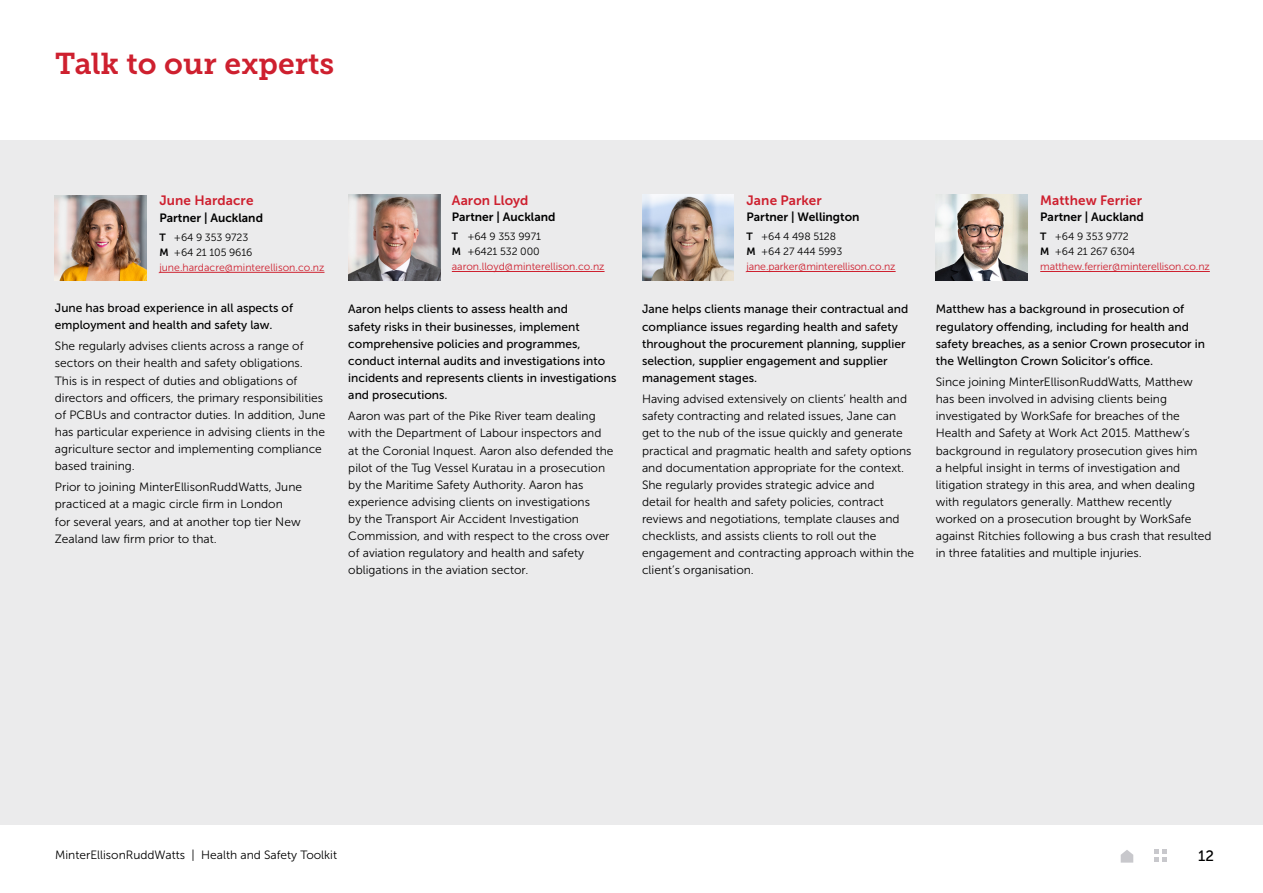
<style>
.page{position:relative;width:1263px;height:893px;background:#fff}
.page>*{position:absolute;margin:0;border:0;box-sizing:border-box;transform-origin:0 0}
.t1{font:30px "Museo Slab 700";color:#ce202f}
.t2{font:15px "Museo Sans 500";color:#000}
.t3{font:13.5px "Museo Sans 700";letter-spacing:.01em;color:#ce202f}
.t4{font:12px/17.1px "Museo Sans 300";color:#000}
.t5{font:12px/17.1px "Museo Sans 500";color:#000}
.t6{font:12px "Museo Sans 700";color:#000}
.t7{font:10.5px/15px "Museo Sans 300";letter-spacing:-.01em;color:#ce202f}
.s1{font-family:"Museo Sans 700";color:#000}
.s2{color:#000}
</style>
<div class="page">
<svg style="left:1121px;top:850px;width:12px;height:13px"></svg>
<svg style="left:1154px;top:849px;width:13px;height:13px"></svg>
<div style="left:0;top:140px;width:1262px;height:685px;background:#ebebec"></div>
<hr style="left:452px;top:271px;width:152px;height:1px;background:#ce202f">
<img style="left:349px;top:195px;width:91px;height:85px">
<hr style="left:746px;top:271px;width:150px;height:1px;background:#ce202f">
<img style="left:642px;top:195px;width:92px;height:85px">
<hr style="left:159px;top:272px;width:165px;height:1px;background:#ce202f">
<img style="left:55px;top:195px;width:92px;height:86px">
<hr style="left:1040px;top:271px;width:170px;height:1px;background:#ce202f">
<img style="left:936px;top:195px;width:91px;height:85px">
<h1 class="t1" style="left:55px;top:46px;width:281px">Talk to our experts</h1>
<p class="t3" style="left:159px;top:193px;width:96px">June Hardacre</p>
<p class="t6" style="left:159px;top:211px;width:105px">Partner | Auckland</p>
<p class="t7" style="left:159px;top:230px;width:167px"><span class="s1">T</span> <span class="s2">+64 9 353 9723<br></span><span class="s1">M</span> <span class="s2">+64 21 105 9616 </span>june.hardacre@minterellison.co.nz</p>
<p class="t5" style="left:55px;top:299px;width:240px">June has broad experience in all aspects of employment and health and safety law.</p>
<p class="t4" style="left:55px;top:338px;width:272px">She regularly advises clients across a range of sectors on their health and safety obligations.<br>This is in respect of duties and obligations of directors and officers, the primary responsibilities of PCBUs and contractor duties. In addition, June has particular experience in advising clients in the agriculture sector and implementing compliance based training.</p>
<p class="t4" style="left:55px;top:479px;width:249px">Prior to joining MinterEllisonRuddWatts, June practiced at a magic circle firm in London<br>for several years, and at another top tier New Zealand law firm prior to that.</p>
<p class="t3" style="left:452px;top:192px;width:78px">Aaron Lloyd</p>
<p class="t6" style="left:452px;top:210px;width:105px">Partner | Auckland</p>
<p class="t7" style="left:452px;top:229px;width:154px"><span class="s1">T</span> <span class="s2">+64 9 353 9971<br></span><span class="s1">M</span> <span class="s2">+6421 532 000 </span>aaron.lloyd@minterellison.co.nz</p>
<p class="t5" style="left:348px;top:301px;width:270px">Aaron helps clients to assess health and<br>safety risks in their businesses, implement comprehensive policies and programmes, conduct internal audits and investigations into incidents and represents clients in investigations and prosecutions.</p>
<p class="t4" style="left:348px;top:408px;width:267px">Aaron was part of the Pike River team dealing with the Department of Labour inspectors and at the Coronial Inquest. Aaron also defended the pilot of the Tug Vessel Kuratau in a prosecution by the Maritime Safety Authority. Aaron has experience advising clients on investigations<br>by the Transport Air Accident Investigation Commission, and with respect to the cross over of aviation regulatory and health and safety obligations in the aviation sector.</p>
<p class="t3" style="left:746px;top:192px;width:77px">Jane Parker</p>
<p class="t6" style="left:746px;top:210px;width:115px">Partner | Wellington</p>
<p class="t7" style="left:746px;top:229px;width:151px"><span class="s1">T</span> <span class="s2">+64 4 498 5128<br></span><span class="s1">M</span> <span class="s2">+64 27 444 5993 </span>jane.parker@minterellison.co.nz</p>
<p class="t5" style="left:642px;top:301px;width:268px">Jane helps clients manage their contractual and compliance issues regarding health and safety throughout the procurement planning, supplier selection, supplier engagement and supplier management stages.</p>
<p class="t4" style="left:642px;top:391px;width:274px">Having advised extensively on clients’ health and safety contracting and related issues, Jane can get to the nub of the issue quickly and generate practical and pragmatic health and safety options and documentation appropriate for the context.<br>She regularly provides strategic advice and<br>detail for health and safety policies, contract reviews and negotiations, template clauses and checklists, and assists clients to roll out the engagement and contracting approach within the client’s organisation.</p>
<p class="t3" style="left:1040px;top:192px;width:103px">Matthew Ferrier</p>
<p class="t6" style="left:1040px;top:210px;width:105px">Partner | Auckland</p>
<p class="t7" style="left:1040px;top:229px;width:171px"><span class="s1">T</span> <span class="s2">+64 9 353 9772<br></span><span class="s1">M</span> <span class="s2">+64 21 267 6304 </span>matthew.ferrier@minterellison.co.nz</p>
<p class="t5" style="left:936px;top:301px;width:271px">Matthew has a background in prosecution of regulatory offending, including for health and safety breaches, as a senior Crown prosecutor in the Wellington Crown Solicitor’s office.</p>
<p class="t4" style="left:936px;top:373px;width:277px">Since joining MinterEllisonRuddWatts, Matthew has been involved in advising clients being investigated by WorkSafe for breaches of the Health and Safety at Work Act 2015. Matthew’s background in regulatory prosecution gives him<br>a helpful insight in terms of investigation and litigation strategy in this area, and when dealing with regulators generally. Matthew recently worked on a prosecution brought by WorkSafe against Ritchies following a bus crash that resulted in three fatalities and multiple injuries.</p>
<p class="t4" style="left:55px;top:846px;width:283px">MinterEllisonRuddWatts | Health and Safety Toolkit</p>
<p class="t2" style="left:1198px;top:847px;width:17px">12</p>
</div>
